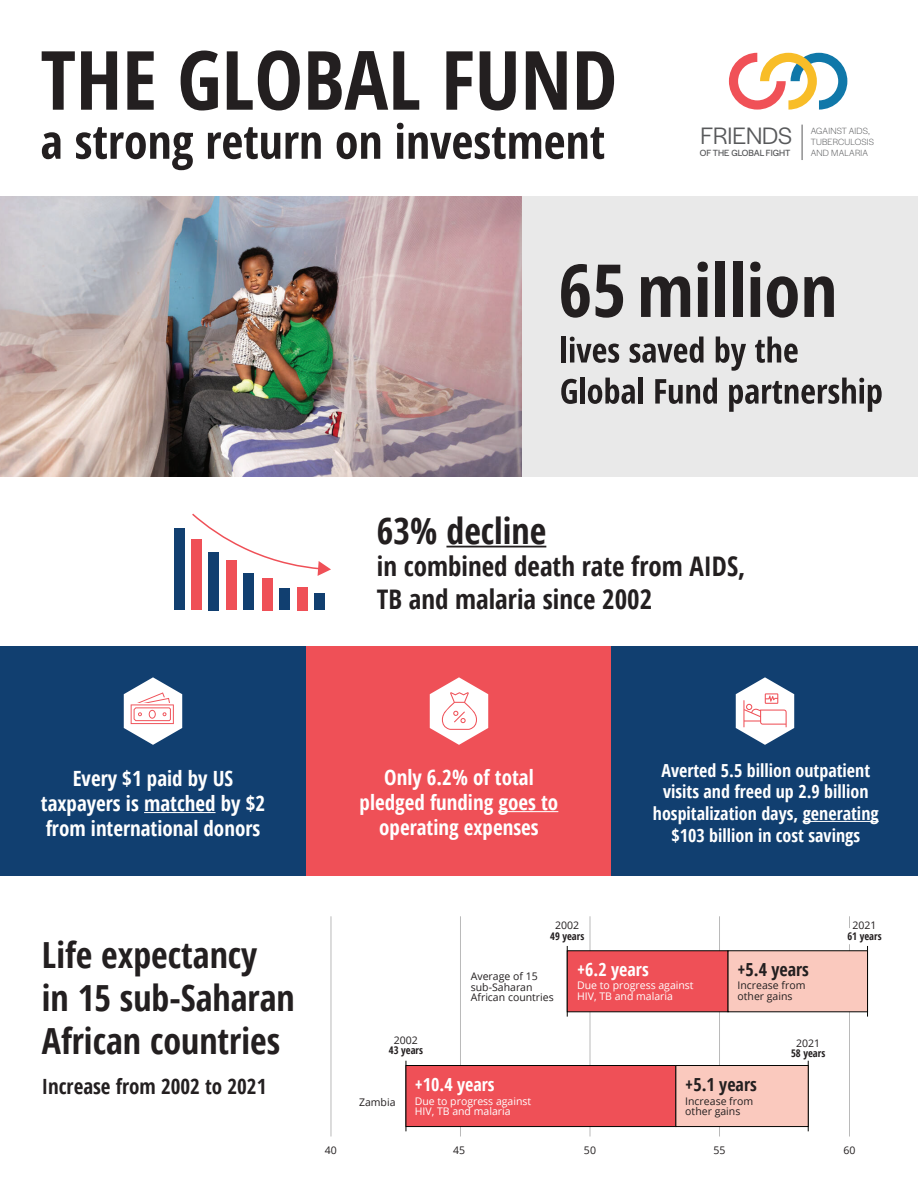
<style>
.page{position:relative;width:918px;height:1188px;background:#fff}
.page>*{position:absolute;margin:0;border:0;box-sizing:border-box;transform-origin:0 0}
.t1{font:700 condensed 36px/43.2px "Open Sans";color:#231f20}
.t2{font:700 condensed 27px/32.4px "Open Sans";color:#231f20}
.t3{font:24.75px "Halyard Display";color:#58595b}
.t4{font:700 condensed 21px/25.2px "Open Sans";color:#fff;text-align:center}
.t5{font:700 condensed 21px "Open Sans";color:#231f20}
.t6{font:700 condensed 18px/21.6px "Open Sans";color:#fff;text-align:center}
.t7{font:700 condensed 18px "Open Sans";color:#231f20}
.t8{font:10.5px/10.5px "Open Sans";color:#231f20}
.t9{font:10.5px/10.5px "Open Sans";color:#fff}
.t10{font:700 condensed 10.5px "Open Sans";color:#231f20}
.t11{font:300 9.3px/11.2px "Halyard Display";letter-spacing:.02em;color:#58595b}
.t12{font:9.3px "Halyard Display";color:#58595b}
</style>
<div class="page">
<div style="left:0;top:646px;width:306px;height:229px;background:#113f70"></div>
<div style="left:306px;top:646px;width:306px;height:229px;background:#ef5057"></div>
<div style="left:612px;top:646px;width:306px;height:229px;background:#113f70"></div>
<svg style="left:42px;top:51px;width:33px;height:59px"></svg>
<svg style="left:81px;top:51px;width:36px;height:59px"></svg>
<svg style="left:127px;top:51px;width:27px;height:59px"></svg>
<svg style="left:181px;top:51px;width:37px;height:60px"></svg>
<svg style="left:227px;top:50px;width:73px;height:61px"></svg>
<svg style="left:308px;top:51px;width:111px;height:59px"></svg>
<svg style="left:446px;top:51px;width:27px;height:59px"></svg>
<svg style="left:480px;top:51px;width:36px;height:60px"></svg>
<svg style="left:526px;top:51px;width:41px;height:59px"></svg>
<svg style="left:577px;top:51px;width:37px;height:59px"></svg>
<svg style="left:42px;top:132px;width:18px;height:27px"></svg>
<svg style="left:76px;top:127px;width:117px;height:43px"></svg>
<svg style="left:208px;top:127px;width:72px;height:32px"></svg>
<svg style="left:286px;top:132px;width:35px;height:27px"></svg>
<svg style="left:337px;top:132px;width:43px;height:27px"></svg>
<svg style="left:397px;top:123px;width:207px;height:36px"></svg>
<svg style="left:729px;top:53px;width:118px;height:57px"></svg>
<hr style="left:802px;top:125px;width:1px;height:35px;background:#58595b">
<div style="left:0;top:196px;width:918px;height:281px;background:#e9e9e9"></div>
<svg style="left:561px;top:264px;width:29px;height:54px"></svg>
<svg style="left:596px;top:265px;width:27px;height:53px"></svg>
<svg style="left:641px;top:276px;width:49px;height:41px"></svg>
<svg style="left:698px;top:262px;width:10px;height:55px"></svg>
<div style="left:716px;top:261px;width:9px;height:56px;background:#231f20"></div>
<div style="left:733px;top:261px;width:10px;height:56px;background:#231f20"></div>
<svg style="left:750px;top:262px;width:11px;height:55px"></svg>
<svg style="left:767px;top:276px;width:31px;height:42px"></svg>
<svg style="left:804px;top:276px;width:30px;height:41px"></svg>
<hr style="left:562px;top:336px;width:4px;height:27px;background:#231f20">
<svg style="left:570px;top:337px;width:49px;height:26px"></svg>
<svg style="left:630px;top:336px;width:74px;height:27px"></svg>
<svg style="left:716px;top:336px;width:30px;height:35px"></svg>
<svg style="left:755px;top:336px;width:43px;height:27px"></svg>
<svg style="left:561px;top:379px;width:16px;height:25px"></svg>
<div style="left:580px;top:378px;width:5px;height:26px;background:#231f20"></div>
<svg style="left:588px;top:378px;width:47px;height:26px"></svg>
<div style="left:638px;top:378px;width:5px;height:26px;background:#231f20"></div>
<svg style="left:655px;top:378px;width:62px;height:26px"></svg>
<svg style="left:729px;top:378px;width:153px;height:34px"></svg>
<div style="left:191px;top:539px;width:11px;height:71px;background:#ef5057"></div>
<div style="left:174px;top:528px;width:10px;height:82px;background:#113f70"></div>
<div style="left:208px;top:552px;width:11px;height:58px;background:#113f70"></div>
<div style="left:226px;top:560px;width:11px;height:50px;background:#ef5057"></div>
<div style="left:243px;top:573px;width:11px;height:37px;background:#113f70"></div>
<div style="left:262px;top:578px;width:10px;height:32px;background:#ef5057"></div>
<div style="left:279px;top:589px;width:10px;height:21px;background:#113f70"></div>
<div style="left:297px;top:587px;width:10px;height:23px;background:#ef5057"></div>
<div style="left:314px;top:594px;width:10px;height:16px;background:#113f70"></div>
<svg style="left:192px;top:513px;width:139px;height:63px"></svg>
<hr style="left:144px;top:812px;width:72px;height:1px;background:#fff">
<hr style="left:499px;top:811px;width:59px;height:1px;background:#fff">
<hr style="left:803px;top:821px;width:76px;height:1px;background:#fff">
<svg style="left:124px;top:677px;width:58px;height:68px"></svg>
<svg style="left:736px;top:677px;width:58px;height:68px"></svg>
<svg style="left:430px;top:677px;width:58px;height:68px"></svg>
<hr style="left:446px;top:546px;width:100px;height:1px;background:#231f20">
<img style="left:0;top:196px;width:522px;height:281px">
<hr style="left:331px;top:916px;width:1px;height:221px;background:#bababa">
<hr style="left:460px;top:916px;width:1px;height:221px;background:#bababa">
<hr style="left:590px;top:916px;width:1px;height:221px;background:#bababa">
<hr style="left:719px;top:916px;width:1px;height:221px;background:#bababa">
<hr style="left:849px;top:944px;width:1px;height:193px;background:#bababa">
<svg style="left:849px;top:916px;width:1px;height:12px"></svg>
<hr style="left:406px;top:1061px;width:1px;height:70px;background:#040503">
<hr style="left:808px;top:1061px;width:1px;height:70px;background:#040503">
<div style="left:406px;top:1065px;width:270px;height:62px;background:#ef5057;border:1px solid #040503"></div>
<div style="left:675px;top:1065px;width:134px;height:62px;background:#fac9be;border:1px solid #040503"></div>
<hr style="left:567px;top:946px;width:1px;height:71px;background:#040503">
<hr style="left:867px;top:946px;width:1px;height:71px;background:#040503">
<div style="left:567px;top:950px;width:161px;height:62px;background:#ef5057"></div>
<div style="left:728px;top:950px;width:140px;height:62px;background:#fac9be"></div>
<h3 class="t3" style="left:700px;top:118px;width:93px">FRIENDS</h3>
<p class="t11" style="left:811px;top:124px;width:65px">AGAINST AIDS,<br>TUBERCULOSIS<br>AND MALARIA</p>
<p class="t12" style="left:700px;top:146px;width:92px">OF THE GLOBAL FIGHT</p>
<h1 class="t1" style="left:377px;top:508px;width:171px">63% decline</h1>
<h2 class="t2" style="left:377px;top:550px;width:370px">in combined death rate from AIDS,<br>TB and malaria since 2002</h2>
<p class="t4" style="left:41px;top:765px;width:226px">Every $1 paid by US taxpayers is matched by $2 from international donors</p>
<p class="t4" style="left:360px;top:764px;width:200px">Only 6.2% of total pledged funding goes to operating expenses</p>
<p class="t6" style="left:653px;top:759px;width:227px">Averted 5.5 billion outpatient visits and freed up 2.9 billion hospitalization days, generating $103 billion in cost savings</p>
<h1 class="t1" style="left:42px;top:932px;width:254px">Life expectancy<br>in 15 sub-Saharan<br>African countries</h1>
<p class="t5" style="left:42px;top:1072px;width:226px">Increase from 2002 to 2021</p>
<p class="t8" style="left:394px;top:1034px;width:26px">2002</p>
<p class="t10" style="left:389px;top:1043px;width:36px">43 years</p>
<p class="t8" style="left:555px;top:920px;width:26px">2002</p>
<p class="t10" style="left:550px;top:929px;width:36px">49 years</p>
<p class="t8" style="left:471px;top:971px;width:84px">Average of 15 sub-Saharan<br>African countries</p>
<p class="t6" style="left:577px;top:958px;width:73px">+6.2 years</p>
<p class="t9" style="left:577px;top:980px;width:118px">Due to progress against<br>HIV, TB and malaria</p>
<p class="t7" style="left:738px;top:957px;width:73px">+5.4 years</p>
<p class="t8" style="left:738px;top:980px;width:69px">Increase from other gains</p>
<p class="t8" style="left:796px;top:1037px;width:26px">2021</p>
<p class="t10" style="left:791px;top:1046px;width:36px">58 years</p>
<p class="t8" style="left:359px;top:1096px;width:38px">Zambia</p>
<p class="t6" style="left:415px;top:1074px;width:81px">+10.4 years</p>
<p class="t9" style="left:415px;top:1096px;width:118px">Due to progress against<br>HIV, TB and malaria</p>
<p class="t7" style="left:685px;top:1072px;width:73px">+5.1 years</p>
<p class="t8" style="left:685px;top:1096px;width:69px">Increase from other gains</p>
<p class="t8" style="left:853px;top:920px;width:26px">2021</p>
<p class="t10" style="left:847px;top:929px;width:36px">61 years</p>
<p class="t8" style="left:325px;top:1145px;width:14px">40</p>
<p class="t8" style="left:453px;top:1145px;width:14px">45</p>
<p class="t8" style="left:584px;top:1145px;width:14px">50</p>
<p class="t8" style="left:714px;top:1145px;width:14px">55</p>
<p class="t8" style="left:844px;top:1145px;width:14px">60</p>
</div>
